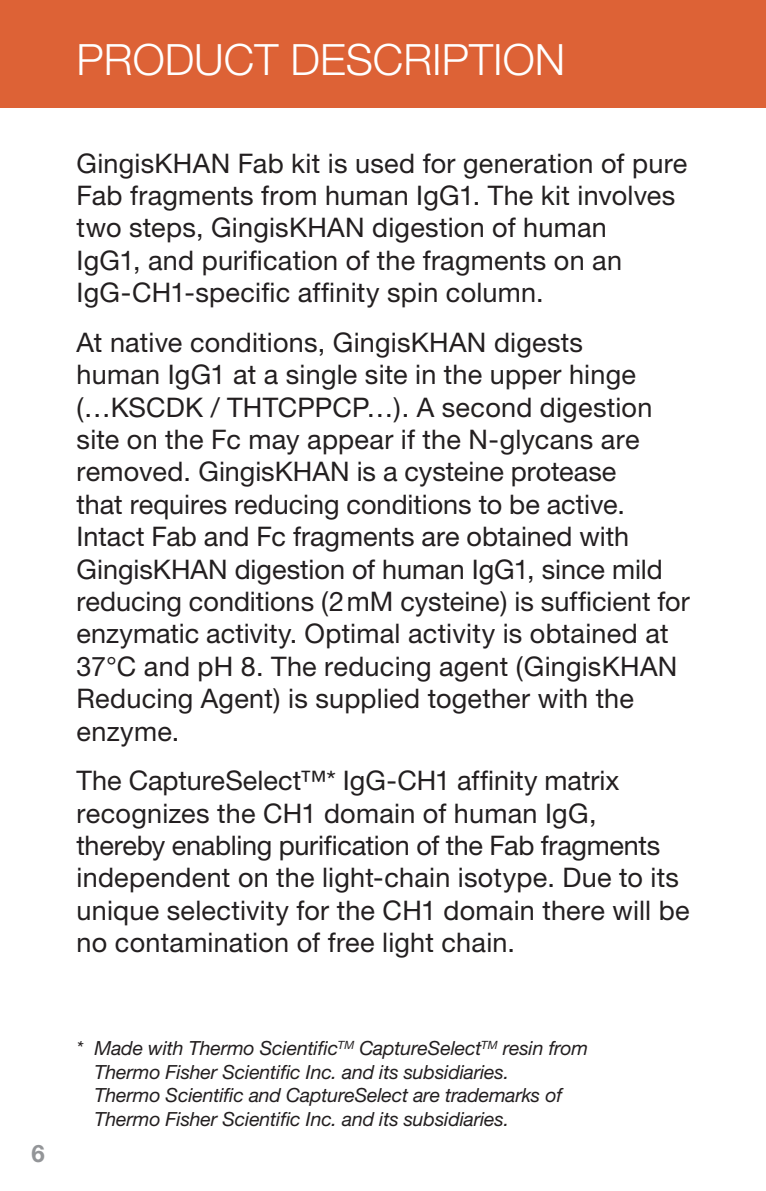
<style>
.page{position:relative;width:766px;height:1191px;background:#fff}
.page>*{position:absolute;margin:0;border:0;box-sizing:border-box;transform-origin:0 0}
.t1{font:300 43.2px "Helvetica Neue";color:#fff}
.t2{font:27px/32.4px "Helvetica Neue";letter-spacing:.005em;color:#231f20}
.t3{font:700 24px "Helvetica Neue";color:#939598}
.t4{font:italic 19.5px/23.4px "Helvetica Neue";letter-spacing:-.01em;color:#231f20}
</style>
<div class="page">
<div style="left:0;top:0;width:765px;height:108px;background:#dd6236"></div>
<p class="t1" style="left:77px;top:33px;width:490px">PRODUCT DESCRIPTION</p>
<p class="t2" style="left:77px;top:146px;width:612px">GingisKHAN Fab kit is used for generation of pure Fab fragments from human IgG1. The kit involves two steps, GingisKHAN digestion of human<br>IgG1, and purification of the fragments on an IgG-CH1-specific affinity spin column.</p>
<p class="t2" style="left:77px;top:325px;width:614px">At native conditions, GingisKHAN digests<br>human IgG1 at a single site in the upper hinge (…KSCDK / THTCPPCP…). A second digestion site on the Fc may appear if the N-glycans are removed. GingisKHAN is a cysteine protease<br>that requires reducing conditions to be active.<br>Intact Fab and Fc fragments are obtained with GingisKHAN digestion of human IgG1, since mild reducing conditions (2mM cysteine) is sufficient for enzymatic activity. Optimal activity is obtained at 37°C and pH 8. The reducing agent (GingisKHAN Reducing Agent) is supplied together with the enzyme.</p>
<p class="t2" style="left:77px;top:764px;width:614px">The CaptureSelect™* IgG-CH1 affinity matrix recognizes the CH1 domain of human IgG, thereby enabling purification of the Fab fragments independent on the light-chain isotype. Due to its unique selectivity for the CH1 domain there will be no contamination of free light chain.</p>
<p class="t3" style="left:32px;top:1138px;width:15px">6</p>
<p class="t4" style="left:95px;top:1036px;width:495px;text-indent:-18px">* Made with Thermo Scientific<sup>TM</sup> CaptureSelect<sup>TM</sup> resin from Thermo Fisher Scientific Inc. and its subsidiaries.<br>Thermo Scientific and CaptureSelect are trademarks of Thermo Fisher Scientific Inc. and its subsidiaries.</p>
</div>
